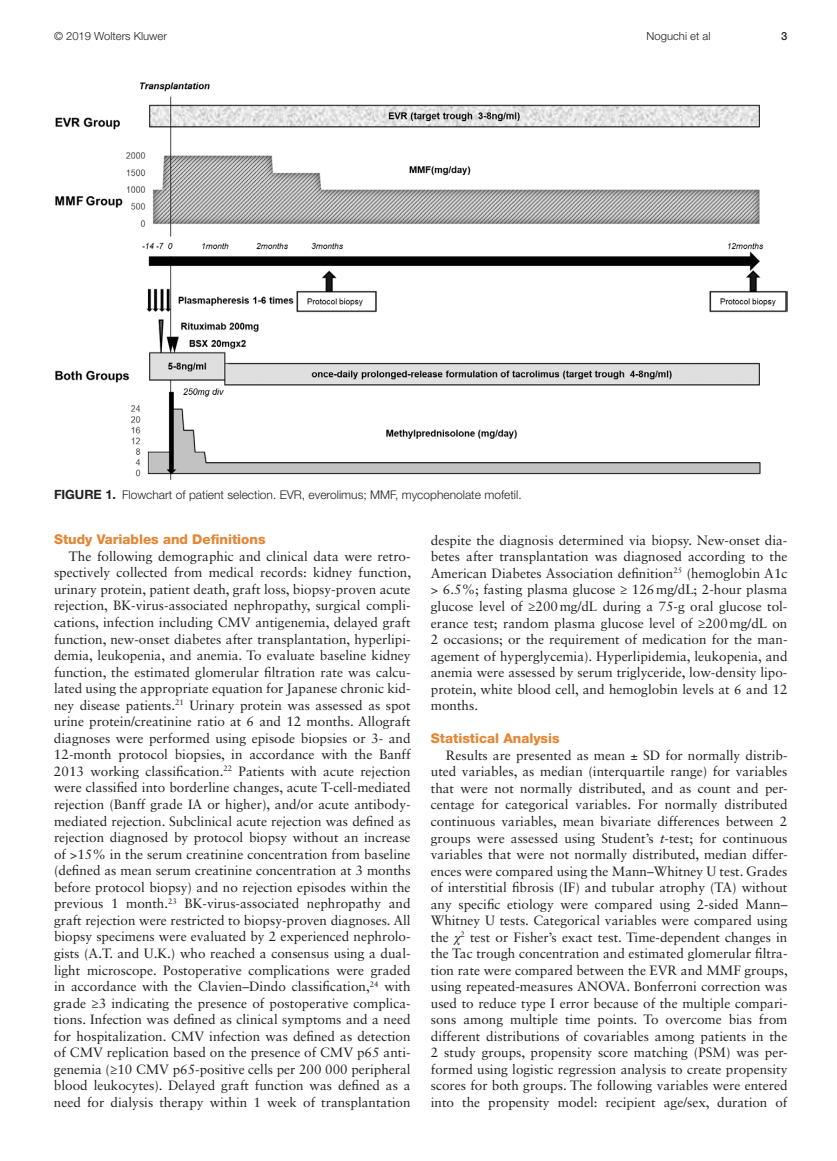
<style>
.page{position:relative;width:837px;height:1161px;background:#fff}
.page>*{position:absolute;margin:0;border:0;box-sizing:border-box;transform-origin:0 0}
.t1{font:13.5px/16.5px "Sabon LT Std";color:#231f20;text-align:justify}
.t2{font:800 13.5px "Helvetica Neue LT Std";color:#e38634}
.t3{font:300 12px "Helvetica Neue LT Std";color:#231f20}
.t4{font:300 11.25px "Helvetica Neue LT Std";color:#231f20}
.t5{font:500 11.25px "Helvetica Neue LT Std";color:#231f20}
.s1{font-weight:700;font-size:12.75px}
.s2{font-style:italic}
.s3{font-family:"Gandhari Unicode";font-style:italic}
</style>
<div class="page">
<img style="left:55px;top:82px;width:733px;height:398px">
<p class="t4" style="left:54px;top:29px;width:114px">© 2019 Wolters Kluwer</p>
<p class="t4" style="left:647px;top:29px;width:65px">Noguchi et al</p>
<p class="t5" style="left:781px;top:29px;width:8px">3</p>
<p class="t3" style="left:54px;top:487px;width:469px"><span class="s1">FIGURE 1.</span> Flowchart of patient selection. EVR, everolimus; MMF, mycophenolate mofetil.</p>
<p class="t2" style="left:54px;top:531px;width:213px">Study Variables and Definitions</p>
<p class="t1" style="left:54px;top:548px;width:359px;text-indent:15px">The following demographic and clinical data were retro&shy;spectively collected from medical records: kidney function, urinary protein, patient death, graft loss, biopsy-proven acute rejection, BK-virus-associated nephropathy, surgical compli&shy;cations, infection including CMV antigenemia, delayed graft function, new-onset diabetes after transplantation, hyperlipi&shy;demia, leukopenia, and anemia. To evaluate baseline kidney function, the estimated glomerular filtration rate was calcu&shy;lated using the appropriate equation for Japanese chronic kid&shy;ney disease patients.<sup>21</sup> Urinary protein was assessed as spot urine protein/creatinine ratio at 6 and 12 months. Allograft diagnoses were performed using episode biopsies or 3- and 12-month protocol biopsies, in accordance with the Banff 2013 working classification.<sup>22</sup> Patients with acute rejection were classified into borderline changes, acute T-cell-mediated rejection (Banff grade IA or higher), and/or acute antibody&shy;mediated rejection. Subclinical acute rejection was defined as rejection diagnosed by protocol biopsy without an increase of &gt;15% in the serum creatinine concentration from baseline (defined as mean serum creatinine concentration at 3 months before protocol biopsy) and no rejection episodes within the previous 1 month.<sup>23</sup> BK-virus-associated nephropathy and graft rejection were restricted to biopsy-proven diagnoses. All biopsy specimens were evaluated by 2 experienced nephrolo&shy;gists (A.T. and U.K.) who reached a consensus using a dual&shy;light microscope. Postoperative complications were graded in accordance with the Clavien–Dindo classification,<sup>24</sup> with grade ≥3 indicating the presence of postoperative complica&shy;tions. Infection was defined as clinical symptoms and a need for hospitalization. CMV infection was defined as detection of CMV replication based on the presence of CMV p65 anti&shy;genemia (≥10 CMV p65-positive cells per 200 000 peripheral blood leukocytes). Delayed graft function was defined as a need for dialysis therapy within 1 week of transplantation</p>
<p class="t1" style="left:431px;top:532px;width:358px">despite the diagnosis determined via biopsy. New-onset dia&shy;betes after transplantation was diagnosed according to the American Diabetes Association definition<sup>25</sup> (hemoglobin A1c &gt; 6.5%; fasting plasma glucose ≥ 126mg/dL; 2-hour plasma glucose level of ≥200mg/dL during a 75-g oral glucose tol&shy;erance test; random plasma glucose level of ≥200mg/dL on 2 occasions; or the requirement of medication for the man&shy;agement of hyperglycemia). Hyperlipidemia, leukopenia, and anemia were assessed by serum triglyceride, low-density lipo&shy;protein, white blood cell, and hemoglobin levels at 6 and 12 months.</p>
<p class="t2" style="left:431px;top:730px;width:130px">Statistical Analysis</p>
<p class="t1" style="left:431px;top:747px;width:359px;text-indent:15px">Results are presented as mean ± SD for normally distrib&shy;uted variables, as median (interquartile range) for variables that were not normally distributed, and as count and per&shy;centage for categorical variables. For normally distributed continuous variables, mean bivariate differences between 2 groups were assessed using Student’s <span class="s2">t</span>-test; for continuous variables that were not normally distributed, median differ&shy;ences were compared using the Mann–Whitney U test. Grades of interstitial fibrosis (IF) and tubular atrophy (TA) without any specific etiology were compared using 2-sided Mann– Whitney U tests. Categorical variables were compared using the <span class="s3">χ</span><sup>2</sup> test or Fisher’s exact test. Time-dependent changes in the Tac trough concentration and estimated glomerular filtra&shy;tion rate were compared between the EVR and MMF groups, using repeated-measures ANOVA. Bonferroni correction was used to reduce type I error because of the multiple compari&shy;sons among multiple time points. To overcome bias from different distributions of covariables among patients in the 2 study groups, propensity score matching (PSM) was per&shy;formed using logistic regression analysis to create propensity scores for both groups. The following variables were entered into the propensity model: recipient age/sex, duration of</p>
</div>
